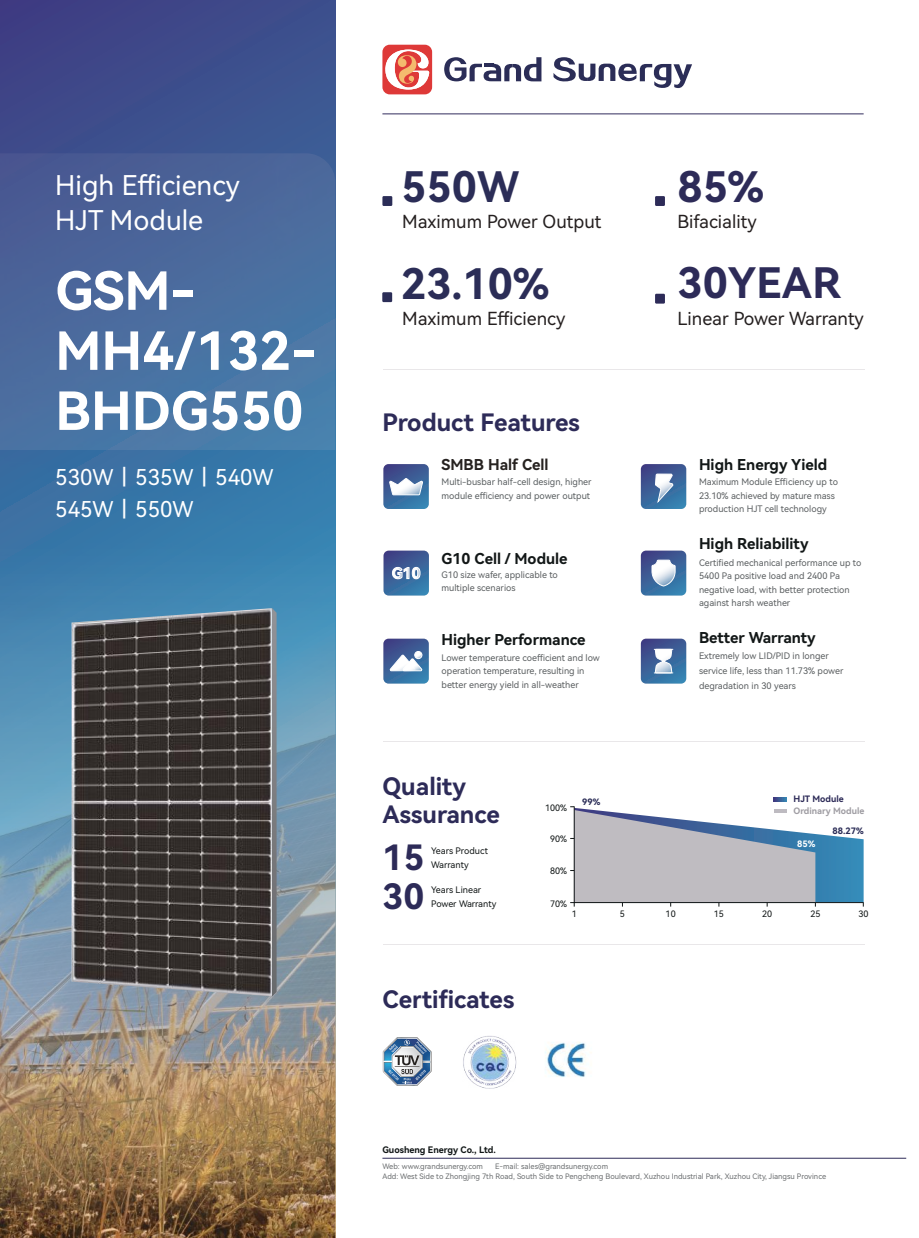
<style>
.page{position:relative;width:919px;height:1238px;background:#fff}
.page>*{position:absolute;margin:0;border:0;box-sizing:border-box;transform-origin:0 0}
.t1{font:52.5px/60px "Harmony OS Sans SC Bold";color:#fff}
.t2{font:42px "Harmony OS Sans SC Bold";color:#2b2d57}
.t3{font:42px "Harmony OS Sans SC Bold";color:#2d2b58}
.t4{font:34.8px "Harmony OS Sans SC Bold";color:#2d2b58}
.t5{font:27.15px/34.5px "Harmony OS Sans SC";color:#fff}
.t6{font:24px/28.8px "Harmony OS Sans SC Bold";color:#2d2b58}
.t7{font:21.75px/32.4px "Harmony OS Sans SC";color:#fff}
.t8{font:18px "Harmony OS Sans SC";color:#241f1f}
.t9{font:15px "Harmony OS Sans SC Bold";color:#121717}
.t10{font:15px "Harmony OS Sans SC Bold";color:#262220}
.t11{font:9px/13.5px "Harmony OS Sans SC";color:#5b5f61}
.t12{font:9px/13.5px "Harmony OS Sans SC";color:#5a5f61}
.t13{font:9px/13.5px "Harmony OS Sans SC";color:#121717}
.t14{font:9px "Harmony OS Sans SC Bold";color:#121717}
.t15{font:8.85px "Harmony OS Sans SC";color:#121717}
.t16{font:8.85px "Harmony OS Sans SC Bold";color:#9f9da3}
.t17{font:8.85px "Harmony OS Sans SC Bold";color:#2d2b58}
.t18{font:8.85px "Harmony OS Sans SC Bold";color:#2b2d57}
.t19{font:8.85px "Harmony OS Sans SC Bold";color:#fff}
.t20{font:7.5px/9.8px "Harmony OS Sans SC";color:#6b6e70}
</style>
<div class="page">
<div style="left:0;top:0;width:336px;height:1237px;background:linear-gradient(to right,#3e4285,#3d5791)"></div>
<img style="left:0;top:153px;width:335px;height:1084px">
<svg style="left:272px;top:607px;width:4px;height:389px;background:#7c7d80"></svg>
<img style="left:72px;top:608px;width:200px;height:388px">
<hr style="left:383px;top:741px;width:481px;height:1px;background:#e9e7e9">
<hr style="left:383px;top:369px;width:481px;height:1px;background:#e9e7e9">
<hr style="left:383px;top:943px;width:481px;height:1px;background:#e9e7e9">
<div style="left:382px;top:196px;width:10px;height:10px;background:#2b2d57"></div>
<hr style="left:382px;top:113px;width:481px;height:1px;background:#322c5c">
<div style="left:382px;top:292px;width:10px;height:10px;background:#2b2d57"></div>
<div style="left:655px;top:196px;width:10px;height:10px;background:#2d2b58"></div>
<div style="left:655px;top:294px;width:10px;height:9px;background:#2d2b58"></div>
<svg style="left:444px;top:57px;width:97px;height:24px"></svg>
<svg style="left:553px;top:57px;width:139px;height:31px"></svg>
<svg style="left:382px;top:45px;width:50px;height:49px"></svg>
<svg style="left:383px;top:464px;width:46px;height:45px;background:#6383af"></svg>
<svg style="left:640px;top:464px;width:46px;height:45px;background:#5b7dab"></svg>
<svg style="left:383px;top:638px;width:46px;height:45px;background:#6281ad"></svg>
<div style="left:414px;top:651px;width:8px;height:7px;border:1px solid #fff;border-radius:50%"></div>
<svg style="left:640px;top:550px;width:46px;height:45px;background:#6b8ab3"></svg>
<svg style="left:640px;top:638px;width:46px;height:45px;background:#6181ae"></svg>
<svg style="left:383px;top:550px;width:46px;height:45px;background:#5477a7"></svg>
<hr style="left:382px;top:1157px;width:524px;height:1px;background:#2d2b58">
<img style="left:545px;top:1042px;width:46px;height:35px">
<img style="left:463px;top:1036px;width:54px;height:53px">
<svg style="left:383px;top:1037px;width:48px;height:48px"></svg>
<svg style="left:570px;top:797px;width:294px;height:109px"></svg>
<h3 class="t5" style="left:55px;top:167px;width:186px">High Efficiency<br>HJT Module</h3>
<h2 class="t2" style="left:401px;top:157px;width:119px">550W</h2>
<h3 class="t8" style="left:402px;top:208px;width:201px">Maximum Power Output</h3>
<h1 class="t1" style="left:55px;top:259px;width:263px">GSM-<br>MH4/132-<br>BHDG550</h1>
<h2 class="t2" style="left:401px;top:254px;width:149px">23.10%</h2>
<h3 class="t8" style="left:402px;top:306px;width:165px">Maximum Efficiency</h3>
<h3 class="t6" style="left:382px;top:407px;width:199px">Product Features</h3>
<h3 class="t7" style="left:55px;top:460px;width:220px">530W丨535W丨540W<br>545W丨550W</h3>
<h3 class="t10" style="left:441px;top:454px;width:109px">SMBB Half Cell</h3>
<p class="t12" style="left:441px;top:475px;width:151px">Multi-busbar half-cell design, higher module efficiency and power output</p>
<h3 class="t9" style="left:441px;top:548px;width:127px">G10 Cell / Module</h3>
<p class="t11" style="left:441px;top:567px;width:118px">G10 size wafer, applicable to multiple scenarios</p>
<h3 class="t9" style="left:441px;top:629px;width:145px">Higher Performance</h3>
<p class="t11" style="left:441px;top:650px;width:160px">Lower temperature coefficient and low operation temperature, resulting in better energy yield in all-weather</p>
<h2 class="t3" style="left:677px;top:157px;width:88px">85%</h2>
<h3 class="t8" style="left:677px;top:209px;width:81px">Bifaciality</h3>
<h2 class="t3" style="left:677px;top:253px;width:165px">30YEAR</h2>
<h3 class="t8" style="left:677px;top:306px;width:188px">Linear Power Warranty</h3>
<h3 class="t9" style="left:699px;top:454px;width:130px">High Energy Yield</h3>
<p class="t11" style="left:699px;top:475px;width:140px">Maximum Module Efficiency up to<br>23.10% achieved by mature mass production HJT cell technology</p>
<h3 class="t9" style="left:699px;top:533px;width:111px">High Reliability</h3>
<p class="t11" style="left:699px;top:555px;width:164px">Certified mechanical performance up to 5400 Pa positive load and 2400 Pa negative load, with better protection against harsh weather</p>
<h3 class="t9" style="left:699px;top:627px;width:118px">Better Warranty</h3>
<p class="t11" style="left:699px;top:647px;width:146px;line-height:15px">Extremely low LID/PID in longer service life, less than 11.73% power degradation in 30 years</p>
<h3 class="t6" style="left:382px;top:770px;width:119px">Quality<br>Assurance</h3>
<h3 class="t4" style="left:382px;top:832px;width:43px">15</h3>
<h3 class="t4" style="left:382px;top:872px;width:43px">30</h3>
<p class="t13" style="left:431px;top:844px;width:58px">Years Product<br>Warranty</p>
<p class="t13" style="left:431px;top:882px;width:67px">Years Linear<br>Power Warranty</p>
<h3 class="t6" style="left:382px;top:984px;width:133px">Certificates</h3>
<p class="t15" style="left:545px;top:801px;width:23px">100%</p>
<p class="t15" style="left:550px;top:833px;width:18px">90%</p>
<p class="t15" style="left:550px;top:865px;width:18px">80%</p>
<p class="t15" style="left:550px;top:897px;width:18px">70%</p>
<p class="t18" style="left:582px;top:795px;width:20px">99%</p>
<p class="t15" style="left:571px;top:907px;width:7px">1</p>
<p class="t17" style="left:793px;top:793px;width:52px">HJT Module</p>
<p class="t16" style="left:793px;top:804px;width:72px">Ordinary Module</p>
<p class="t19" style="left:797px;top:838px;width:20px">85%</p>
<p class="t18" style="left:832px;top:824px;width:33px">88.27%</p>
<p class="t15" style="left:620px;top:907px;width:7px">5</p>
<p class="t15" style="left:665px;top:907px;width:12px">10</p>
<p class="t15" style="left:713px;top:907px;width:12px">15</p>
<p class="t15" style="left:762px;top:907px;width:12px">20</p>
<p class="t15" style="left:810px;top:907px;width:12px">25</p>
<p class="t15" style="left:858px;top:907px;width:12px">30</p>
<p class="t14" style="left:382px;top:1143px;width:115px">Guosheng Energy Co., Ltd.</p>
<p class="t20" style="left:382px;top:1161px;width:445px;text-indent:113px">E-mail: sales@grandsunergy.com<br>Add: West Side to Zhongjing 7th Road, South Side to Pengcheng Boulevard, Xuzhou Industrial Park, Xuzhou City, Jiangsu Province</p>
<p class="t20" style="left:382px;top:1161px;width:102px">Web: www.grandsunergy.com</p>
</div>
